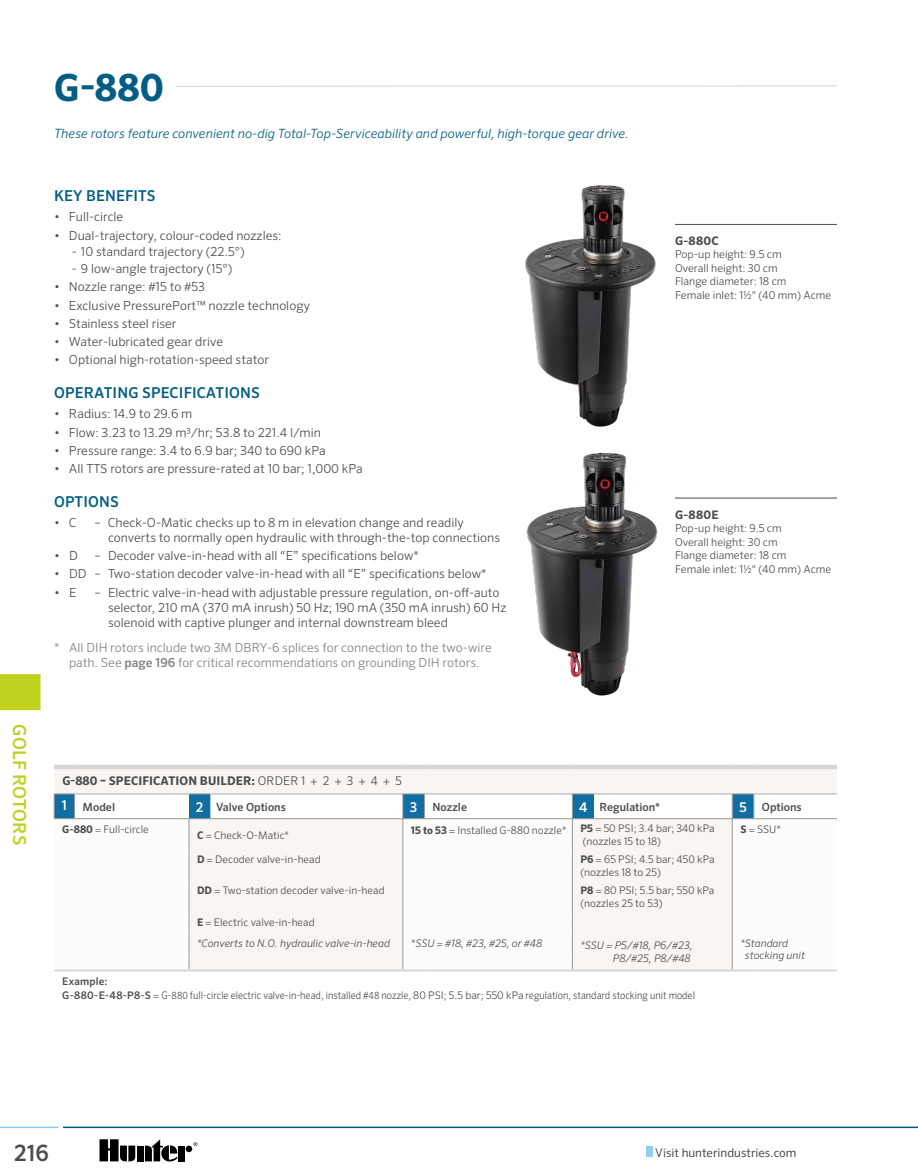
<style>
.page{position:relative;width:918px;height:1175px;background:#fff}
.page>*{position:absolute;margin:0;border:0;box-sizing:border-box;transform-origin:0 0}
.t1{font:700 37.5px "Sero Pro";color:#005d83}
.t2{font:500 22.5px "Sero Pro";color:#4c4d4d}
.t3{font:500 18px "Sero Pro";letter-spacing:.01em;color:#bdd11e}
.t4{font:500 15px "Sero Pro";letter-spacing:.01em;color:#005d83}
.t5{font:italic 300 12.75px "Sero Pro";letter-spacing:.005em;color:#005d83}
.t6{font:300 12.45px/15px "Sero Pro";color:#4c4d4d}
.t7{font:300 12.45px/15px "Sero Pro";color:#818383;text-align:center}
.t8{font:700 12px "Sero Pro";letter-spacing:.01em;color:#4c4d4d}
.t9{font:12px "Sero Pro";color:#4c4d4d}
.t10{font:700 11.7px "Sero Pro";letter-spacing:.02em;color:#4c4d4d}
.t11{font:500 11.25px "Sero Pro";color:#4c4d4d}
.t12{font:300 10.8px/13.5px "Sero Pro";color:#4c4d4d}
.t13{font:300 10.5px/12.6px "Sero Pro";color:#4c4d4d}
.t14{font:italic 300 10.5px/12.6px "Sero Pro";color:#4c4d4d}
.s1{font-weight:500}
.s2{font-weight:300}
.s3{font-size:13.5px;color:#fff}
.s4{font-weight:700}
.s5{font-weight:700;font-style:normal}
.s6{font-style:normal}
</style>
<div class="page">
<div style="left:646px;top:1146px;width:7px;height:10px;background:#8dcef2"></div>
<hr style="left:63px;top:1126px;width:855px;height:2px;background:#005d83">
<hr style="left:0;top:1126px;width:58px;height:2px;background:#8dcef2">
<svg style="left:194px;top:1142px;width:3px;height:4px"></svg>
<div style="left:137px;top:1145px;width:7px;height:16px;background:#000"></div>
<div style="left:186px;top:1145px;width:6px;height:7px;background:#000;border-radius:50%"></div>
<div style="left:178px;top:1145px;width:7px;height:16px;background:#000"></div>
<svg style="left:145px;top:1139px;width:32px;height:22px"></svg>
<svg style="left:100px;top:1139px;width:35px;height:22px"></svg>
<svg style="left:176px;top:85px;width:661px;height:2px"></svg>
<div style="left:0;top:674px;width:40px;height:36px;background:#bdd11e"></div>
<hr style="left:675px;top:224px;width:162px;height:1px;background:#4c4d4d">
<hr style="left:675px;top:498px;width:162px;height:1px;background:#4c4d4d">
<img style="left:525px;top:185px;width:131px;height:242px">
<img style="left:526px;top:452px;width:131px;height:244px">
<div style="left:54px;top:769px;width:783px;height:24px;background:#f8f5f2"></div>
<svg style="left:54px;top:819px;width:783px;height:150px"></svg>
<hr style="left:189px;top:819px;width:1px;height:31px;background:#969798">
<hr style="left:403px;top:819px;width:1px;height:31px;background:#969798">
<hr style="left:189px;top:850px;width:1px;height:30px;background:#969798">
<hr style="left:403px;top:850px;width:1px;height:30px;background:#969798">
<hr style="left:189px;top:880px;width:1px;height:32px;background:#969798">
<hr style="left:403px;top:880px;width:1px;height:32px;background:#969798">
<hr style="left:732px;top:819px;width:1px;height:31px;background:#969798">
<hr style="left:732px;top:850px;width:1px;height:30px;background:#969798">
<hr style="left:572px;top:880px;width:1px;height:32px;background:#969798">
<hr style="left:732px;top:880px;width:1px;height:32px;background:#969798">
<svg style="left:189px;top:912px;width:1px;height:57px"></svg>
<svg style="left:403px;top:912px;width:1px;height:57px"></svg>
<svg style="left:572px;top:912px;width:1px;height:57px"></svg>
<svg style="left:732px;top:912px;width:1px;height:57px"></svg>
<div style="left:54px;top:764px;width:20px;height:5px;background:#d4d5d5"></div>
<div style="left:74px;top:764px;width:115px;height:5px;background:#d4d5d5"></div>
<div style="left:189px;top:764px;width:22px;height:5px;background:#d4d5d5"></div>
<div style="left:211px;top:764px;width:192px;height:5px;background:#d4d5d5"></div>
<div style="left:403px;top:764px;width:21px;height:5px;background:#d4d5d5"></div>
<div style="left:424px;top:764px;width:148px;height:5px;background:#d4d5d5"></div>
<div style="left:572px;top:764px;width:22px;height:5px;background:#d4d5d5"></div>
<div style="left:594px;top:764px;width:138px;height:5px;background:#d4d5d5"></div>
<div style="left:732px;top:764px;width:22px;height:5px;background:#d4d5d5"></div>
<div style="left:754px;top:764px;width:83px;height:5px;background:#d4d5d5"></div>
<hr style="left:54px;top:969px;width:20px;height:2px;background:#d4d5d5">
<hr style="left:74px;top:969px;width:115px;height:2px;background:#d4d5d5">
<hr style="left:189px;top:969px;width:22px;height:2px;background:#d4d5d5">
<hr style="left:211px;top:969px;width:192px;height:2px;background:#d4d5d5">
<hr style="left:403px;top:969px;width:21px;height:2px;background:#d4d5d5">
<hr style="left:424px;top:969px;width:148px;height:2px;background:#d4d5d5">
<hr style="left:572px;top:969px;width:22px;height:2px;background:#d4d5d5">
<hr style="left:594px;top:969px;width:138px;height:2px;background:#d4d5d5">
<hr style="left:732px;top:969px;width:22px;height:2px;background:#d4d5d5">
<hr style="left:754px;top:969px;width:83px;height:2px;background:#d4d5d5">
<svg style="left:54px;top:793px;width:783px;height:26px"></svg>
<hr style="left:572px;top:819px;width:1px;height:31px;background:#969798">
<hr style="left:572px;top:850px;width:1px;height:30px;background:#969798">
<hr style="left:424px;top:818px;width:149px;height:1px;background:#969798">
<h1 class="t1" style="left:54px;top:64px;width:111px">G-880</h1>
<h3 class="t3" style="left:30px;top:724px;width:123px;rotate:90deg">GOLF ROTORS</h3>
<p class="t5" style="left:54px;top:126px;width:576px">These rotors feature convenient no-dig Total-Top-Serviceability and powerful, high-torque gear drive.</p>
<p class="t4" style="left:54px;top:186px;width:103px">KEY BENEFITS</p>
<p class="t6" style="left:54px;top:209px;width:71px">• Full-circle</p>
<p class="t6" style="left:54px;top:227px;width:229px">• Dual-trajectory, colour-coded nozzles:</p>
<p class="t6" style="left:72px;top:244px;width:174px">- 10 standard trajectory (22.5°)</p>
<p class="t6" style="left:72px;top:261px;width:162px">- 9 low-angle trajectory (15°)</p>
<p class="t6" style="left:54px;top:279px;width:153px">• Nozzle range: #15 to #53</p>
<p class="t6" style="left:54px;top:297px;width:258px">• Exclusive PressurePort™ nozzle technology</p>
<p class="t6" style="left:54px;top:316px;width:124px">• Stainless steel riser</p>
<p class="t6" style="left:54px;top:334px;width:171px">• Water-lubricated gear drive</p>
<p class="t6" style="left:54px;top:352px;width:217px">• Optional high-rotation-speed stator</p>
<p class="t4" style="left:54px;top:383px;width:207px">OPERATING SPECIFICATIONS</p>
<p class="t6" style="left:54px;top:406px;width:140px">• Radius: 14.9 to 29.6 m</p>
<p class="t6" style="left:54px;top:424px;width:268px">• Flow: 3.23 to 13.29 m3/hr; 53.8 to 221.4 l/min</p>
<p class="t6" style="left:54px;top:443px;width:273px">• Pressure range: 3.4 to 6.9 bar; 340 to 690 kPa</p>
<p class="t6" style="left:54px;top:461px;width:310px">• All TTS rotors are pressure-rated at 10 bar; 1,000 kPa</p>
<p class="t4" style="left:54px;top:492px;width:66px">OPTIONS</p>
<p class="t6" style="left:54px;top:515px;width:24px">• C</p>
<p class="t6" style="left:108px;top:515px;width:394px;text-indent:-14px">– Check-O-Matic checks up to 8 m in elevation change and readily converts to normally open hydraulic with through-the-top connections</p>
<p class="t6" style="left:54px;top:548px;width:25px">• D</p>
<p class="t6" style="left:94px;top:548px;width:326px">– Decoder valve-in-head with all “E” specifications below*</p>
<p class="t6" style="left:54px;top:566px;width:434px">• DD – Two-station decoder valve-in-head with all “E” specifications below*</p>
<p class="t6" style="left:54px;top:584px;width:24px">• E</p>
<p class="t6" style="left:108px;top:584px;width:400px;text-indent:-14px">– Electric valve-in-head with adjustable pressure regulation, on-off-auto selector, 210 mA (370 mA inrush) 50 Hz; 190 mA (350 mA inrush) 60 Hz solenoid with captive plunger and internal downstream bleed</p>
<p class="t7" style="left:54px;top:639px;width:439px">* All DIH rotors include two 3M DBRY-6 splices for connection to the two-wire path. See <span class="s1">page 196</span> for critical recommendations on grounding DIH rotors.</p>
<p class="t10" style="left:675px;top:234px;width:45px">G-880C</p>
<p class="t12" style="left:675px;top:248px;width:158px">Pop-up height: 9.5 cm<br>Overall height: 30 cm<br>Flange diameter: 18 cm<br>Female inlet: 1½" (40 mm) Acme</p>
<p class="t10" style="left:675px;top:507px;width:45px">G-880E</p>
<p class="t12" style="left:675px;top:521px;width:158px">Pop-up height: 9.5 cm<br>Overall height: 30 cm<br>Flange diameter: 18 cm<br>Female inlet: 1½" (40 mm) Acme</p>
<p class="t8" style="left:62px;top:773px;width:341px">G-880 – SPECIFICATION BUILDER: <span class="s2">ORDER 1 + 2 + 3 + 4 + 5</span></p>
<p class="t11" style="left:62px;top:800px;width:55px"><span class="s3">1</span> Model</p>
<p class="t11" style="left:196px;top:800px;width:91px"><span class="s3">2</span> Valve Options</p>
<p class="t11" style="left:410px;top:800px;width:59px"><span class="s3">3</span> Nozzle</p>
<p class="t11" style="left:579px;top:800px;width:83px"><span class="s3">4</span> Regulation*</p>
<p class="t11" style="left:739px;top:800px;width:64px"><span class="s3">5</span> Options</p>
<p class="t13" style="left:62px;top:822px;width:88px"><span class="s4">G-880</span> = Full-circle</p>
<p class="t13" style="left:197px;top:828px;width:93px"><span class="s4">C</span> = Check-O-Matic*</p>
<p class="t13" style="left:411px;top:823px;width:157px"><span class="s4">15 to 53</span> = Installed G-880 nozzle*</p>
<p class="t13" style="left:581px;top:822px;width:136px"><span class="s4">P5</span> = 50 PSI; 3.4 bar; 340 kPa (nozzles 15 to 18)</p>
<p class="t13" style="left:740px;top:822px;width:42px"><span class="s4">S</span> = SSU*</p>
<p class="t13" style="left:197px;top:853px;width:125px"><span class="s4">D</span> = Decoder valve-in-head</p>
<p class="t13" style="left:581px;top:853px;width:136px"><span class="s4">P6</span> = 65 PSI; 4.5 bar; 450 kPa (nozzles 18 to 25)</p>
<p class="t13" style="left:197px;top:884px;width:189px"><span class="s4">DD</span> = Two-station decoder valve-in-head</p>
<p class="t13" style="left:581px;top:884px;width:135px"><span class="s4">P8</span> = 80 PSI; 5.5 bar; 550 kPa (nozzles 25 to 53)</p>
<p class="t14" style="left:197px;top:912px;width:194px;line-height:21px"><span class="s5">E</span> <span class="s6">= Electric valve-in-head<br></span>*Converts to N.O. hydraulic valve-in-head</p>
<p class="t14" style="left:411px;top:936px;width:133px">*SSU = #18, #23, #25, or #48</p>
<p class="t14" style="left:581px;top:939px;width:114px;text-align:right">*SSU = P5/#18, P6/#23,<br>P8/#25, P8/#48</p>
<p class="t14" style="left:745px;top:936px;width:62px;text-indent:-5px">*Standard stocking unit</p>
<p class="t13" style="left:62px;top:974px;width:634px;line-height:13.5px"><span class="s1">Example:<br>G-880-E-48-P8-S</span> = G-880 full-circle electric valve-in-head, installed #48 nozzle, 80 PSI; 5.5 bar; 550 kPa regulation, standard stocking unit model</p>
<h2 class="t2" style="left:14px;top:1139px;width:36px">216</h2>
<p class="t9" style="left:655px;top:1145px;width:143px">Visit hunterindustries.com</p>
</div>
